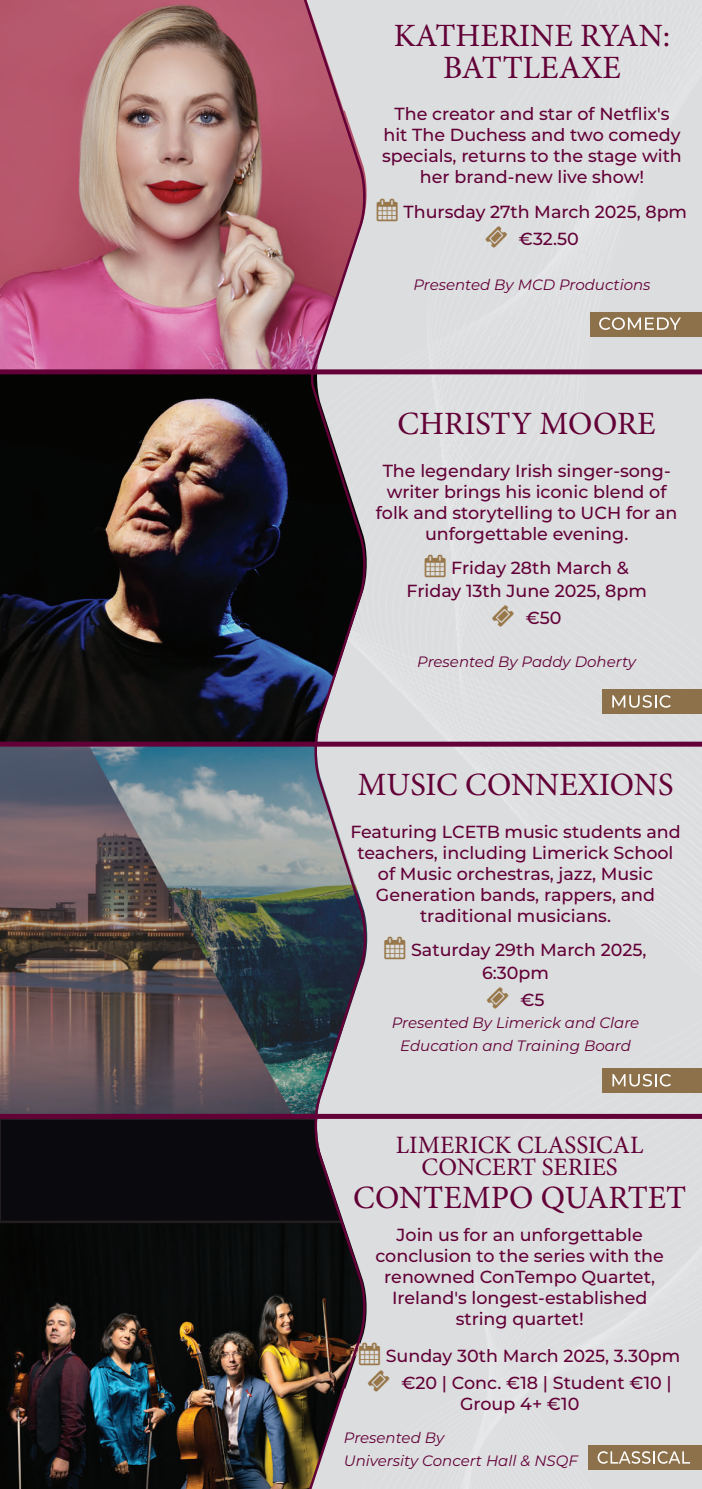
<style>
.page{position:relative;width:702px;height:1489px;background:#fff}
.page>*{position:absolute;margin:0;border:0;box-sizing:border-box;transform-origin:0 0}
.t1{font:32.5px/32.5px "Minion Pro";color:#620037;text-align:center}
.t2{font:25px/22.5px "Minion Pro";color:#620037;text-align:center}
.t3{font:500 17.5px/21px "Montserrat";color:#620037;text-align:center}
.t4{font:italic 15px/22.5px "Montserrat";color:#620037;text-align:center}
.s1{color:#98774a}
</style>
<div class="page">
<img style="left:0;top:1222px;width:295px;height:266px">
<div style="left:0;top:1118px;width:394px;height:103px;background:#0a090e"></div>
<div style="left:0;top:1117px;width:395px;height:105px;border:2px solid #231f20"></div>
<img style="left:0;top:746px;width:295px;height:367px">
<img style="left:0;top:374px;width:295px;height:367px">
<img style="left:0;top:0;width:295px;height:369px">
<div style="left:369px;top:0;width:333px;height:1488px;background:#dcdddf"></div>
<div style="left:0;top:741px;width:702px;height:5px;background:#620037"></div>
<div style="left:0;top:1113px;width:702px;height:5px;background:#620037"></div>
<div style="left:0;top:369px;width:702px;height:5px;background:#620037"></div>
<svg style="left:295px;top:0;width:74px;height:1488px;background:#7e6f76"></svg>
<div style="left:590px;top:311px;width:112px;height:25px;background:#8d714b"></div>
<svg style="left:599px;top:317px;width:82px;height:13px"></svg>
<div style="left:602px;top:689px;width:100px;height:25px;background:#8d714b"></div>
<svg style="left:612px;top:695px;width:58px;height:12px"></svg>
<div style="left:602px;top:1068px;width:100px;height:24px;background:#8d714b"></div>
<svg style="left:612px;top:1074px;width:59px;height:12px"></svg>
<div style="left:588px;top:1445px;width:114px;height:24px;background:#8d714b"></div>
<svg style="left:597px;top:1451px;width:93px;height:12px"></svg>
<svg style="left:485px;top:226px;width:22px;height:21px"></svg>
<svg style="left:492px;top:604px;width:22px;height:22px"></svg>
<svg style="left:487px;top:986px;width:21px;height:22px"></svg>
<svg style="left:368px;top:1370px;width:21px;height:21px"></svg>
<h1 class="t1" style="left:393px;top:19px;width:278px">KATHERINE RYAN:<br>BATTLEAXE</h1>
<p class="t3" style="left:382px;top:103px;width:301px">The creator and star of Netflix's hit The Duchess and two comedy specials, returns to the stage with her brand-new live show!</p>
<p class="t3" style="left:519px;top:197px;width:170px;line-height:27px;text-align:left;text-indent:-142px"><span class="s1">▲</span> Thursday 27th March 2025, 8pm €32.50</p>
<p class="t4" style="left:413px;top:273px;width:239px">Presented By MCD Productions</p>
<h1 class="t1" style="left:397px;top:408px;width:260px">CHRISTY MOORE</h1>
<p class="t3" style="left:376px;top:459px;width:303px">The legendary Irish singer-song&shy;writer brings his iconic blend of folk and storytelling to UCH for an unforgettable evening.</p>
<p class="t3" style="left:406px;top:556px;width:242px;line-height:22.5px"><span class="s1">▲</span> Friday 28th March &amp;<br>Friday 13th June 2025, 8pm</p>
<p class="t3" style="left:525px;top:606px;width:37px">€50</p>
<p class="t4" style="left:417px;top:650px;width:220px">Presented By Paddy Doherty</p>
<h1 class="t1" style="left:357px;top:769px;width:317px">MUSIC CONNEXIONS</h1>
<p class="t3" style="left:350px;top:820px;width:332px">Featuring LCETB music students and teachers, including Limerick School of Music orchestras, jazz, Music<br>Generation bands, rappers, and traditional musicians.</p>
<p class="t3" style="left:384px;top:937px;width:263px;line-height:22.5px"><span class="s1">▲</span> Saturday 29th March 2025,<br>6:30pm</p>
<p class="t3" style="left:520px;top:988px;width:25px">€5</p>
<p class="t4" style="left:392px;top:1010px;width:249px">Presented By Limerick and Clare<br>Education and Training Board</p>
<h2 class="t2" style="left:395px;top:1133px;width:249px">LIMERICK CLASSICAL<br>CONCERT SERIES</h2>
<h1 class="t1" style="left:353px;top:1181px;width:334px">CONTEMPO QUARTET</h1>
<p class="t3" style="left:375px;top:1222px;width:290px">Join us for an unforgettable conclusion to the series with the renowned ConTempo Quartet,<br>Ireland's longest-established string quartet!</p>
<p class="t3" style="left:401px;top:1341px;width:280px;line-height:27px;text-align:left;text-indent:-42px"><span class="s1">▲</span> Sunday 30th March 2025, 3.30pm €20 | Conc. €18 | Student €10 |</p>
<p class="t3" style="left:460px;top:1392px;width:121px">Group 4+ €10</p>
<p class="t4" style="left:344px;top:1425px;width:235px;text-align:left">Presented By<br>University Concert Hall &amp; NSQF</p>
</div>
